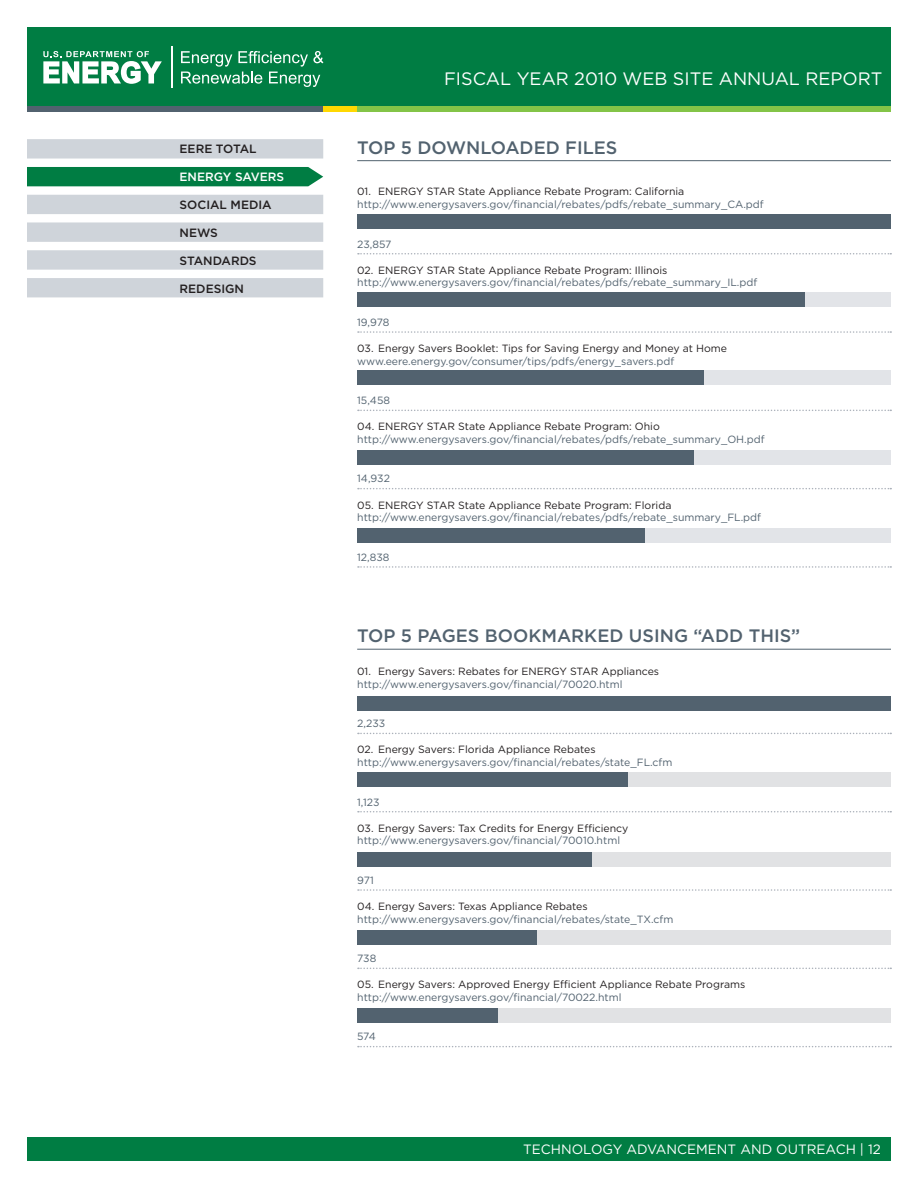
<style>
.page{position:relative;width:918px;height:1188px;background:#fff}
.page>*{position:absolute;margin:0;border:0;box-sizing:border-box;transform-origin:0 0}
.Header_2{font:500 18px "Gotham";color:#52626f}
.t1{font:18px "Gotham";color:#fff}
.t2{font:13.5px "Gotham";color:#fff}
.NAV{font:500 12px "Gotham";color:#231f20}
.NAV-2{font:500 12px "Gotham";color:#fff}
.Amount_Charts__no_li{font:10.5px "Gotham";color:#52626f}
.Body_Charts_Small__n{font:10.5px "Gotham";color:#231f20}
.Amount_Charts{font:10.5px "Gotham";color:#52626f}
</style>
<div class="page">
<div style="left:27px;top:90px;width:296px;height:22px;background:linear-gradient(to right,#52626f,#52626f)"></div>
<svg style="left:323px;top:105px;width:34px;height:7px"></svg>
<svg style="left:357px;top:105px;width:534px;height:7px;background:#70b946"></svg>
<div style="left:27px;top:27px;width:864px;height:78px;background:#007d43"></div>
<svg style="left:181px;top:51px;width:142px;height:36px"></svg>
<hr style="left:171px;top:46px;width:1px;height:42px;background:#fff">
<svg style="left:43px;top:51px;width:119px;height:33px"></svg>
<div style="left:27px;top:1138px;width:864px;height:23px;background:#007d43"></div>
<svg style="left:358px;top:733px;width:533px;height:1px"></svg>
<svg style="left:358px;top:811px;width:533px;height:1px"></svg>
<svg style="left:358px;top:889px;width:533px;height:2px"></svg>
<svg style="left:358px;top:968px;width:533px;height:1px"></svg>
<svg style="left:358px;top:1046px;width:533px;height:1px"></svg>
<hr style="left:357px;top:649px;width:534px;height:1px;background:#52626f">
<hr style="left:357px;top:160px;width:534px;height:1px;background:#52626f">
<svg style="left:358px;top:253px;width:533px;height:1px"></svg>
<svg style="left:358px;top:331px;width:533px;height:2px"></svg>
<svg style="left:358px;top:410px;width:533px;height:1px"></svg>
<svg style="left:358px;top:488px;width:533px;height:1px"></svg>
<svg style="left:358px;top:566px;width:533px;height:2px"></svg>
<div style="left:357px;top:773px;width:534px;height:14px;background:#e1e2e4"></div>
<div style="left:357px;top:852px;width:534px;height:14px;background:#e1e2e4"></div>
<div style="left:357px;top:930px;width:534px;height:14px;background:#e1e2e4"></div>
<div style="left:357px;top:1008px;width:534px;height:14px;background:#e1e2e4"></div>
<div style="left:357px;top:773px;width:270px;height:14px;background:#52626f"></div>
<div style="left:357px;top:852px;width:235px;height:14px;background:#52626f"></div>
<div style="left:357px;top:930px;width:180px;height:14px;background:#52626f"></div>
<div style="left:357px;top:1008px;width:141px;height:14px;background:#52626f"></div>
<div style="left:357px;top:696px;width:534px;height:15px;background:#52626f"></div>
<div style="left:27px;top:139px;width:296px;height:20px;background:#cfd4da"></div>
<div style="left:27px;top:222px;width:296px;height:20px;background:#cfd4da"></div>
<div style="left:27px;top:167px;width:296px;height:19px;background:#007d43"></div>
<div style="left:27px;top:195px;width:296px;height:19px;background:#cfd4da"></div>
<svg style="left:27px;top:250px;width:296px;height:20px;background:#d0d5db"></svg>
<div style="left:27px;top:278px;width:296px;height:19px;background:#cfd4da"></div>
<div style="left:357px;top:450px;width:534px;height:14px;background:#e2e4e8"></div>
<div style="left:357px;top:450px;width:336px;height:14px;background:#52626f"></div>
<div style="left:357px;top:371px;width:534px;height:14px;background:#e2e4e8"></div>
<div style="left:357px;top:371px;width:347px;height:14px;background:#52626f"></div>
<div style="left:357px;top:293px;width:534px;height:14px;background:#e2e4e8"></div>
<div style="left:357px;top:293px;width:448px;height:14px;background:#52626f"></div>
<div style="left:357px;top:214px;width:534px;height:15px;background:#52626f"></div>
<div style="left:357px;top:528px;width:534px;height:14px;background:#e2e4e8"></div>
<div style="left:357px;top:528px;width:288px;height:14px;background:#52626f"></div>
<p class="NAV" style="left:180px;top:141px;width:79px">EERE TOTAL</p>
<p class="NAV-2" style="left:180px;top:169px;width:106px">ENERGY SAVERS</p>
<p class="NAV" style="left:180px;top:197px;width:94px">SOCIAL MEDIA</p>
<p class="NAV" style="left:180px;top:225px;width:40px">NEWS</p>
<p class="NAV" style="left:180px;top:253px;width:79px">STANDARDS</p>
<p class="NAV" style="left:180px;top:280px;width:66px">REDESIGN</p>
<h1 class="t1" style="left:444px;top:67px;width:440px">FISCAL YEAR 2010 WEB SITE ANNUAL REPORT</h1>
<p class="Header_2" style="left:357px;top:135px;width:262px">TOP 5 DOWNLOADED FILES</p>
<p class="Body_Charts_Small__n" style="left:357px;top:185px;width:329px">01. ENERGY STAR State Appliance Rebate Program: California</p>
<p class="Amount_Charts__no_li" style="left:357px;top:198px;width:408px">http://www.energysavers.gov/financial/rebates/pdfs/rebate_summary_CA.pdf</p>
<p class="Amount_Charts" style="left:357px;top:237px;width:36px">23,857</p>
<p class="Body_Charts_Small__n" style="left:357px;top:263px;width:312px">02. ENERGY STAR State Appliance Rebate Program: Illinois</p>
<p class="Amount_Charts__no_li" style="left:357px;top:276px;width:402px">http://www.energysavers.gov/financial/rebates/pdfs/rebate_summary_IL.pdf</p>
<p class="Amount_Charts" style="left:357px;top:315px;width:34px">19,978</p>
<p class="Body_Charts_Small__n" style="left:357px;top:342px;width:371px">03. Energy Savers Booklet: Tips for Saving Energy and Money at Home</p>
<p class="Amount_Charts__no_li" style="left:357px;top:354px;width:319px">www.eere.energy.gov/consumer/tips/pdfs/energy_savers.pdf</p>
<p class="Amount_Charts" style="left:357px;top:394px;width:34px">15,458</p>
<p class="Body_Charts_Small__n" style="left:357px;top:420px;width:304px">04. ENERGY STAR State Appliance Rebate Program: Ohio</p>
<p class="Amount_Charts__no_li" style="left:357px;top:432px;width:409px">http://www.energysavers.gov/financial/rebates/pdfs/rebate_summary_OH.pdf</p>
<p class="Amount_Charts" style="left:357px;top:472px;width:34px">14,932</p>
<p class="Body_Charts_Small__n" style="left:357px;top:498px;width:316px">05. ENERGY STAR State Appliance Rebate Program: Florida</p>
<p class="Amount_Charts__no_li" style="left:357px;top:511px;width:405px">http://www.energysavers.gov/financial/rebates/pdfs/rebate_summary_FL.pdf</p>
<p class="Amount_Charts" style="left:357px;top:550px;width:34px">12,838</p>
<p class="Header_2" style="left:357px;top:624px;width:445px">TOP 5 PAGES BOOKMARKED USING “ADD THIS”</p>
<p class="Body_Charts_Small__n" style="left:357px;top:665px;width:303px">01. Energy Savers: Rebates for ENERGY STAR Appliances</p>
<p class="Amount_Charts__no_li" style="left:357px;top:677px;width:267px">http://www.energysavers.gov/financial/70020.html</p>
<p class="Amount_Charts" style="left:357px;top:717px;width:30px">2,233</p>
<p class="Body_Charts_Small__n" style="left:357px;top:743px;width:240px">02. Energy Savers: Florida Appliance Rebates</p>
<p class="Amount_Charts__no_li" style="left:357px;top:756px;width:317px">http://www.energysavers.gov/financial/rebates/state_FL.cfm</p>
<p class="Amount_Charts" style="left:357px;top:795px;width:24px">1,123</p>
<p class="Body_Charts_Small__n" style="left:357px;top:821px;width:273px">03. Energy Savers: Tax Credits for Energy Efficiency</p>
<p class="Amount_Charts__no_li" style="left:357px;top:834px;width:264px">http://www.energysavers.gov/financial/70010.html</p>
<p class="Amount_Charts" style="left:357px;top:873px;width:18px">971</p>
<p class="Body_Charts_Small__n" style="left:357px;top:900px;width:232px">04. Energy Savers: Texas Appliance Rebates</p>
<p class="Amount_Charts__no_li" style="left:357px;top:912px;width:318px">http://www.energysavers.gov/financial/rebates/state_TX.cfm</p>
<p class="Amount_Charts" style="left:357px;top:952px;width:21px">738</p>
<p class="Body_Charts_Small__n" style="left:357px;top:978px;width:390px">05. Energy Savers: Approved Energy Efficient Appliance Rebate Programs</p>
<p class="Amount_Charts__no_li" style="left:357px;top:990px;width:266px">http://www.energysavers.gov/financial/70022.html</p>
<p class="Amount_Charts" style="left:357px;top:1030px;width:20px">574</p>
<p class="t2" style="left:523px;top:1141px;width:359px">TECHNOLOGY ADVANCEMENT AND OUTREACH | 12</p>
</div>
